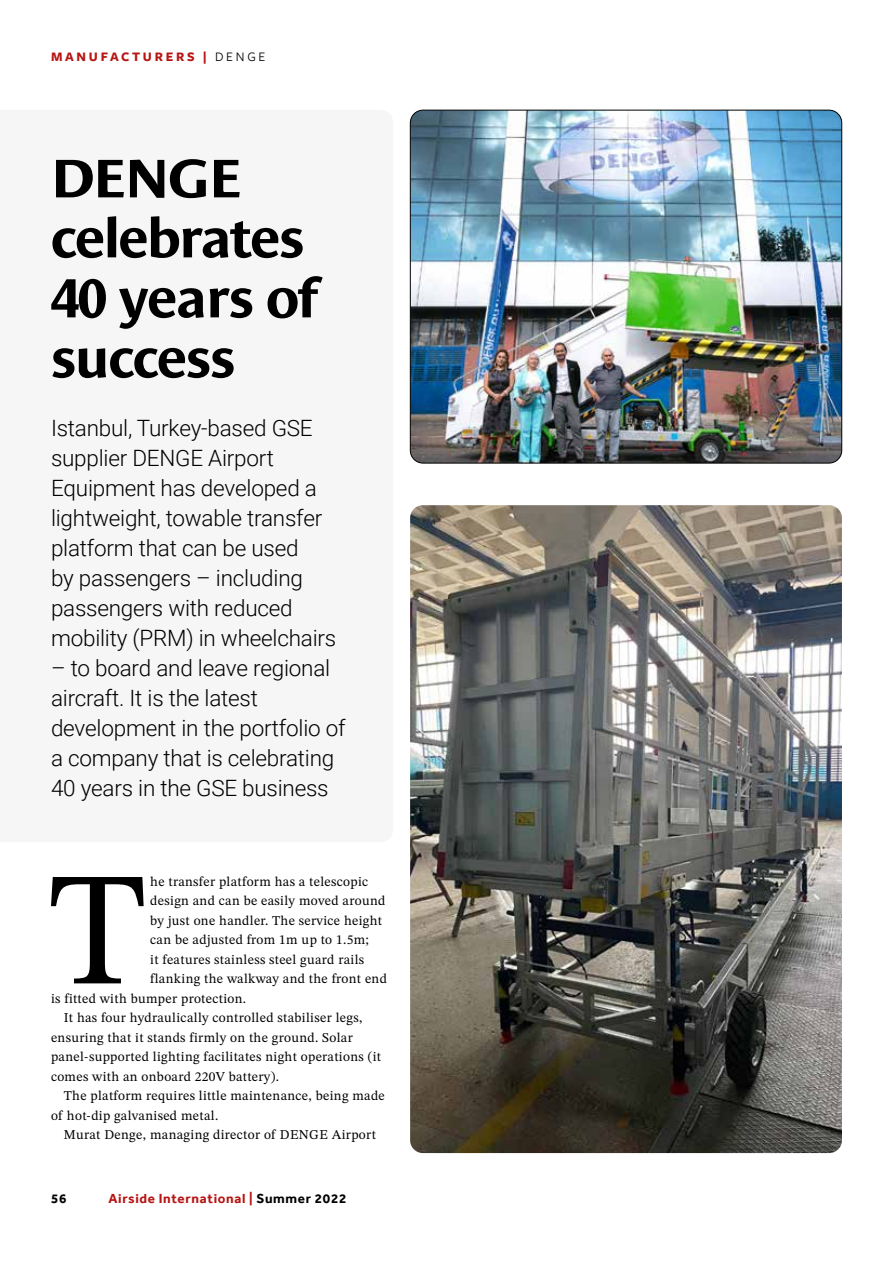
<style>
.page{position:relative;width:893px;height:1263px;background:#fff}
.page>*{position:absolute;margin:0;border:0;box-sizing:border-box;transform-origin:0 0}
.t1{font:161.85px "STIX Two Text";color:#000}
.t2{font:700 55.5px/60px "Le Monde Sans Std";letter-spacing:-.02em;color:#000}
.t3{font:300 22.5px/30px "Roboto";letter-spacing:-.01em;color:#000}
.t4{font:13.5px "STIX Two Text";letter-spacing:.025em;color:#000}
.t5{font:700 13.5px "Effra";letter-spacing:.05em;color:#b71413}
.t6{font:700 13.5px "Freight Sans Pro";letter-spacing:.2em;color:#b71413}
.t7{font:700 13.5px "Effra";color:#000}
.s1{font-weight:400;color:#000}
.s2{color:#020203}
</style>
<div class="page">
<img style="left:410px;top:110px;width:432px;height:353px">
<img style="left:410px;top:505px;width:432px;height:648px">
<p class="t6" style="left:51px;top:47px;width:216px">MANUFACTURERS | <span class="s1">DENGE</span></p>
<h2 class="t2" style="left:51px;top:148px;width:268px">DENGE celebrates<br>40 years of success</h2>
<h3 class="t3" style="left:51px;top:412px;width:287px">Istanbul, Turkey-based GSE supplier DENGE Airport<br>Equipment has developed a lightweight, towable transfer platform that can be used<br>by passengers – including passengers with reduced mobility (PRM) in wheelchairs</h3>
<h3 class="t3" style="left:51px;top:652px;width:296px">– to board and leave regional aircraft. It is the latest development in the portfolio of a company that is celebrating<br>40 years in the GSE business</h3>
<h1 class="t1" style="left:49px;top:814px;width:99px">T</h1>
<p class="t4" style="left:150px;top:872px;width:219px">he transfer platform has a telescopic</p>
<p class="t4" style="left:150px;top:891px;width:237px">design and can be easily moved around</p>
<p class="t4" style="left:150px;top:911px;width:233px">by just one handler. The service height</p>
<p class="t4" style="left:150px;top:930px;width:220px">can be adjusted from 1m up to 1.5m;</p>
<p class="t4" style="left:150px;top:950px;width:215px">it features stainless steel guard rails</p>
<p class="t4" style="left:150px;top:969px;width:238px">flanking the walkway and the front end</p>
<p class="t4" style="left:51px;top:989px;width:197px">is fitted with bumper protection.</p>
<p class="t4" style="left:64px;top:1008px;width:300px">It has four hydraulically controlled stabiliser legs,</p>
<p class="t4" style="left:51px;top:1028px;width:303px">ensuring that it stands firmly on the ground. Solar</p>
<p class="t4" style="left:51px;top:1047px;width:332px">panel-supported lighting facilitates night operations (it</p>
<p class="t4" style="left:51px;top:1067px;width:230px">comes with an onboard 220V battery).</p>
<p class="t4" style="left:64px;top:1086px;width:323px">The platform requires little maintenance, being made</p>
<p class="t4" style="left:51px;top:1106px;width:169px">of hot-dip galvanised metal.</p>
<p class="t4" style="left:64px;top:1125px;width:314px">Murat Denge, managing director of DENGE Airport</p>
<p class="t7" style="left:51px;top:1190px;width:17px">56</p>
<p class="t5" style="left:108px;top:1190px;width:239px">Airside International | <span class="s2">Summer 2022</span></p>
</div>
